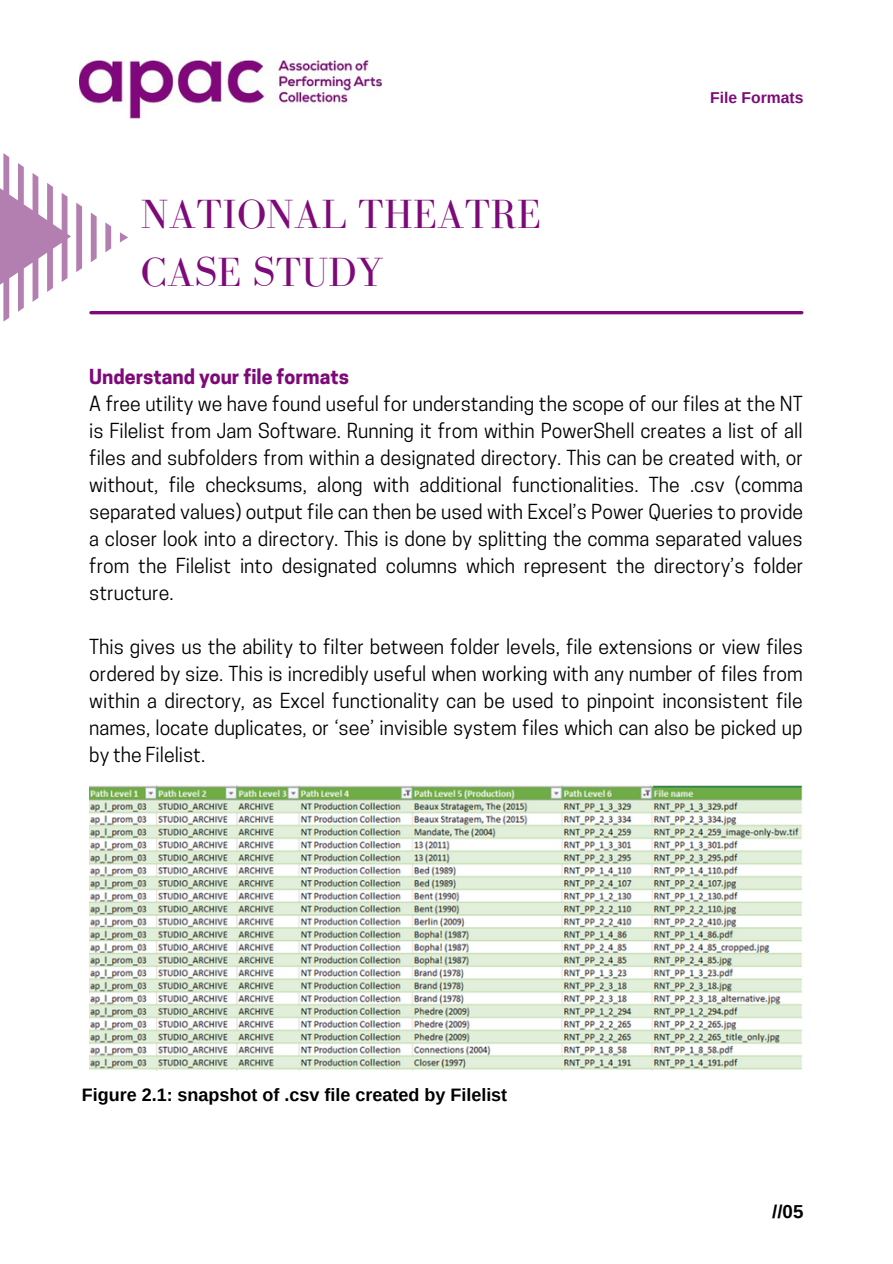
<style>
.page{position:relative;width:893px;height:1264px;background:#fff}
.page>*{position:absolute;margin:0;border:0;box-sizing:border-box;transform-origin:0 0}
.t1{font:42px/58.5px "Bodoni FLF";color:#7e0a7a}
.t2{font:19.5px/27px "Cooper Hewitt";color:#000;text-align:justify}
.t3{font:700 19.5px "Cooper Hewitt";color:#7e0a7a}
.t4{font:700 18.75px "Arimo";color:#000}
.t5{font:700 18px "Arimo";color:#000}
.t6{font:700 15.75px "Arimo";color:#7e0a7a}
</style>
<div class="page">
<hr style="left:91px;top:311px;width:710px;height:3px;background:#7e0a7a">
<img style="left:80px;top:60px;width:301px;height:59px">
<svg style="left:91px;top:212px;width:6px;height:50px"></svg>
<svg style="left:105px;top:222px;width:6px;height:30px"></svg>
<svg style="left:0;top:153px;width:82px;height:169px"></svg>
<svg style="left:120px;top:232px;width:8px;height:10px"></svg>
<img style="left:89px;top:785px;width:714px;height:285px">
<h1 class="t1" style="left:141px;top:184px;width:401px">NATIONAL THEATRE<br>CASE STUDY</h1>
<p class="t6" style="left:710px;top:89px;width:95px">File Formats</p>
<p class="t3" style="left:89px;top:369px;width:261px">Understand your file formats</p>
<p class="t2" style="left:89px;top:393px;width:715px">A free utility we have found useful for understanding the scope of our files at the NT is Filelist from Jam Software. Running it from within PowerShell creates a list of all files and subfolders from within a designated directory. This can be created with, or without, file checksums, along with additional functionalities. The .csv (comma separated values) output file can then be used with Excel’s Power Queries to provide a closer look into a directory. This is done by splitting the comma separated values from the Filelist into designated columns which represent the directory’s folder structure.</p>
<p class="t2" style="left:89px;top:635px;width:715px">This gives us the ability to filter between folder levels, file extensions or view files ordered by size. This is incredibly useful when working with any number of files from within a directory, as Excel functionality can be used to pinpoint inconsistent file names, locate duplicates, or ‘see’ invisible system files which can also be picked up by the Filelist.</p>
<p class="t5" style="left:82px;top:1084px;width:427px">Figure 2.1: snapshot of .csv file created by Filelist</p>
<p class="t4" style="left:772px;top:1200px;width:33px">//05</p>
</div>
